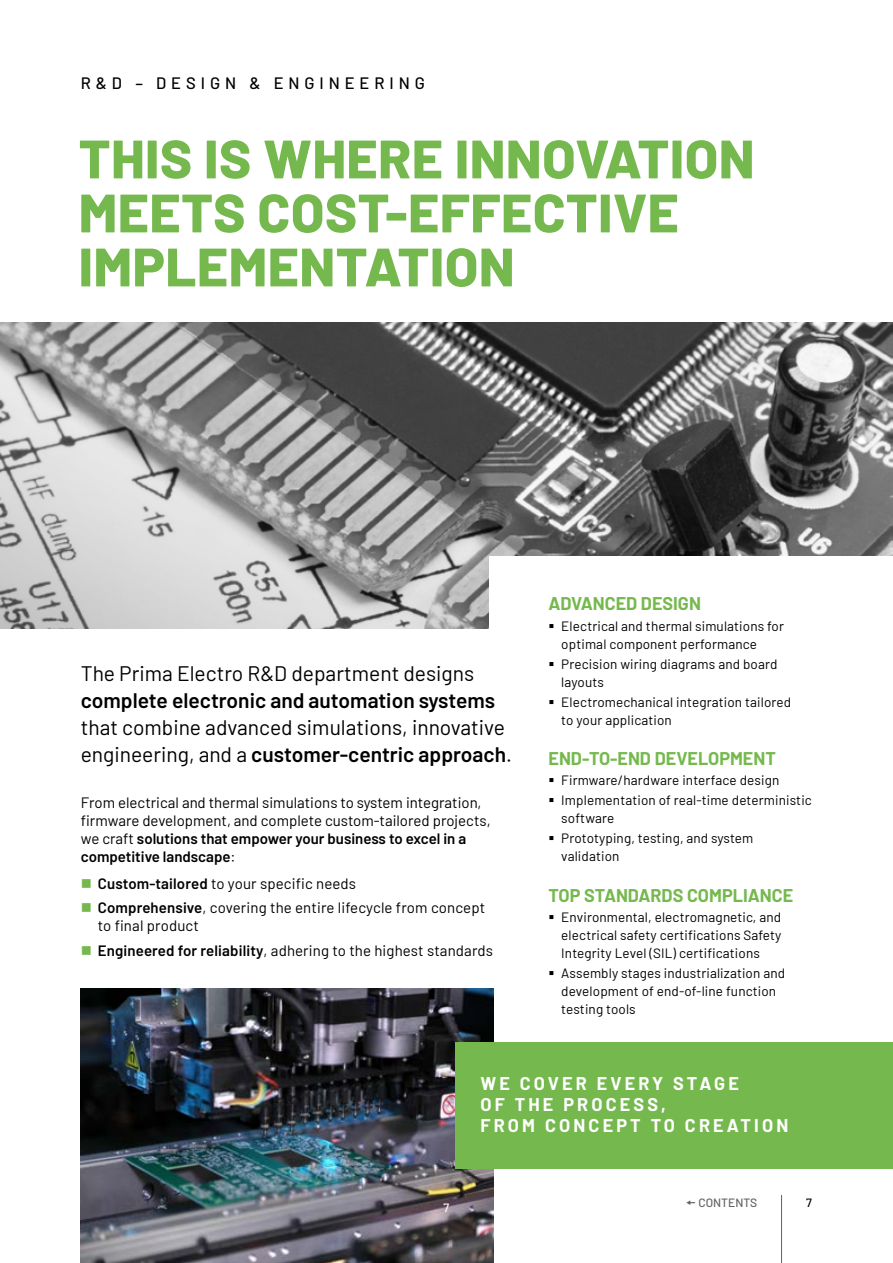
<style>
.page{position:relative;width:893px;height:1263px;background:#fff}
.page>*{position:absolute;margin:0;border:0;box-sizing:border-box;transform-origin:0 0}
.t1{font:800 54px/54px "Barlow";letter-spacing:.01em;color:#75b94e}
.t2{font:21px/27px "Barlow";color:#000}
.t3{font:600 21px "Barlow";color:#000}
.t4{font:700 18px "Barlow";color:#75b94e}
.t5{font:700 18px/21px "Barlow";letter-spacing:.175em;color:#fff}
.t6{font:500 16.5px "Barlow";letter-spacing:.3em;color:#000}
.t7{font:15px/18px "Barlow";color:#000}
.t8{font:13.5px/18px "Barlow";letter-spacing:.01em;color:#000}
.t9{font:500 12px "Barlow";color:#646363}
.t10{font:500 12px "Barlow";color:#000}
.t11{font:500 12px "Barlow";color:#fff}
.s1{font-weight:600}
</style>
<div class="page">
<img style="left:0;top:322px;width:893px;height:306px">
<div style="left:489px;top:556px;width:404px;height:90px;background:#fff"></div>
<img style="left:81px;top:988px;width:412px;height:275px">
<div style="left:455px;top:1042px;width:438px;height:126px;background:#75b94e"></div>
<hr style="left:781px;top:1195px;width:1px;height:68px;background:#646363">
<p class="t6" style="left:81px;top:71px;width:346px">R&amp;D – DESIGN &amp; ENGINEERING</p>
<h1 class="t1" style="left:79px;top:128px;width:677px">THIS IS WHERE INNOVATION<br>MEETS COST-EFFECTIVE<br>IMPLEMENTATION</h1>
<h2 class="t2" style="left:81px;top:658px;width:395px">The Prima Electro R&amp;D department designs</h2>
<h2 class="t3" style="left:81px;top:685px;width:416px">complete electronic and automation systems</h2>
<h2 class="t2" style="left:81px;top:712px;width:433px">that combine advanced simulations, innovative engineering, and a <span class="s1">customer-centric approach</span>.</h2>
<p class="t7" style="left:81px;top:793px;width:411px">From electrical and thermal simulations to system integration, firmware development, and complete custom-tailored projects, we craft <span class="s1">solutions that empower your business to excel in a competitive landscape</span>:</p>
<p class="t7" style="left:98px;top:870px;width:389px;line-height:24.3px"><span class="s1">Custom-tailored</span> to your specific needs<br><span class="s1">Comprehensive</span>, covering the entire lifecycle from concept</p>
<p class="t7" style="left:98px;top:912px;width:397px;line-height:24.3px">to final product<br><span class="s1">Engineered for reliability</span>, adhering to the highest standards</p>
<h3 class="t4" style="left:549px;top:591px;width:154px">ADVANCED DESIGN</h3>
<p class="t8" style="left:561px;top:616px;width:224px">Electrical and thermal simulations for optimal component performance</p>
<p class="t8" style="left:561px;top:654px;width:218px">Precision wiring diagrams and board layouts</p>
<p class="t8" style="left:561px;top:692px;width:231px">Electromechanical integration tailored to your application</p>
<h3 class="t4" style="left:549px;top:745px;width:229px">END-TO-END DEVELOPMENT</h3>
<p class="t8" style="left:561px;top:769px;width:252px;line-height:20.1px">Firmware/hardware interface design<br>Implementation of real-time deterministic</p>
<p class="t8" style="left:561px;top:807px;width:194px;line-height:20.1px">software<br>Prototyping, testing, and system</p>
<p class="t8" style="left:561px;top:846px;width:60px">validation</p>
<h3 class="t4" style="left:549px;top:882px;width:246px">TOP STANDARDS COMPLIANCE</h3>
<p class="t8" style="left:561px;top:907px;width:222px;text-align:justify">Environmental, electromagnetic, and electrical safety certifications Safety Integrity Level (SIL) certifications</p>
<p class="t8" style="left:561px;top:963px;width:225px">Assembly stages industrialization and development of end-of-line function testing tools</p>
<p class="t11" style="left:444px;top:1199px;width:7px">7</p>
<h3 class="t5" style="left:480px;top:1072px;width:309px">WE COVER EVERY STAGE<br>OF THE PROCESS,<br>FROM CONCEPT TO CREATION</h3>
<p class="t9" style="left:698px;top:1194px;width:60px">CONTENTS</p>
<p class="t10" style="left:806px;top:1194px;width:7px">7</p>
</div>
